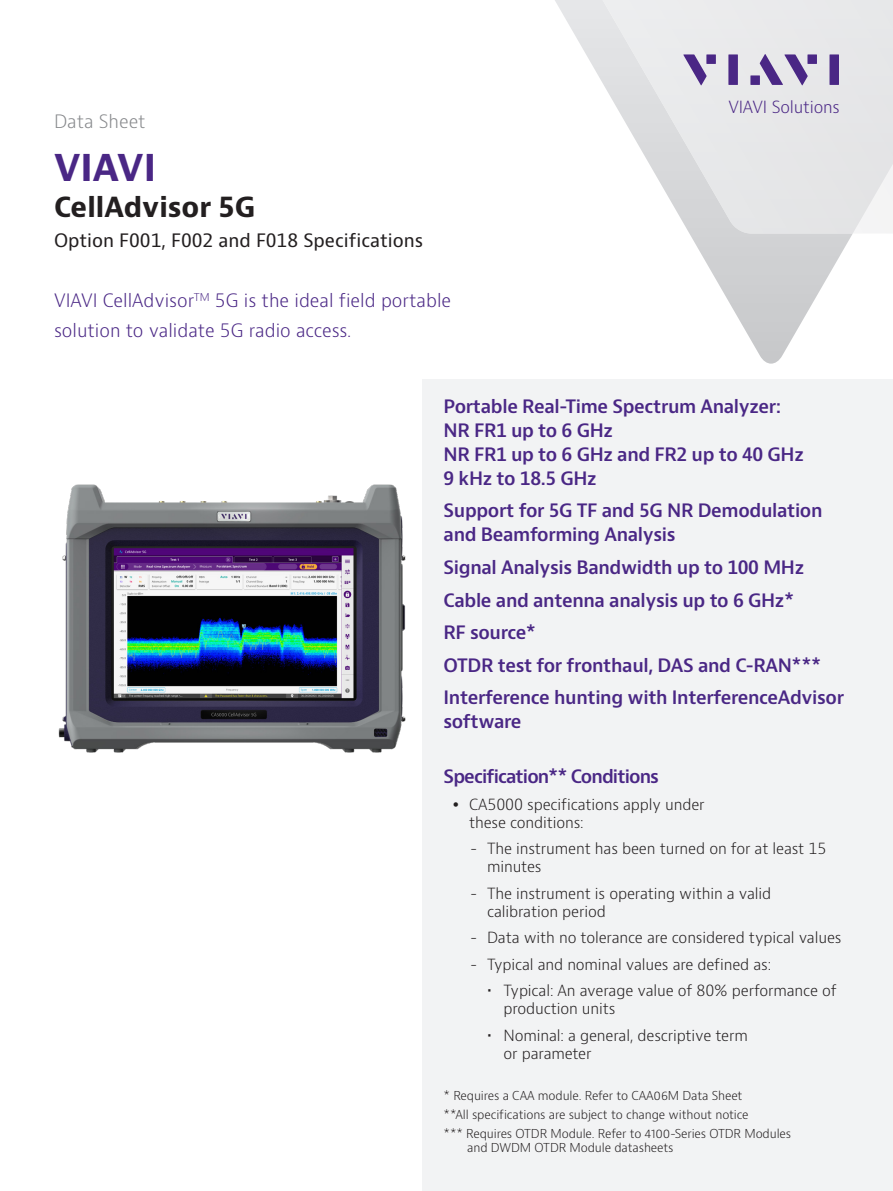
<style>
.page{position:relative;width:893px;height:1191px;background:#fff}
.page>*{position:absolute;margin:0;border:0;box-sizing:border-box;transform-origin:0 0}
.H1_Brand_Sub-Brand_2{font:700 36px "Bernino Sans";color:#4a2785}
.H2_Product_18_24{font:700 27px "Bernino Sans";color:#231f20}
.H2_Bullet_Heading_Pu{font:600 18px/24px "Bernino Sans";letter-spacing:-.02em;color:#4a2785}
.P_Intro_12_20{font:300 18px/30px "Bernino Sans";color:#4a2785}
.H3_Product_Descripto{font:18px "Bernino Sans";color:#231f20}
.H2_Bullet_Heading_Pu-2{font:600 18px "Bernino Sans";letter-spacing:-.05em;color:#4a2785}
.P_DocType{font:300 18px "Bernino Sans";color:#87898c}
.t1{font:300 16.35px "Bernino Sans";letter-spacing:-.01em;color:#4a2785}
.t2{font:300 15px/18px "Bernino Sans";letter-spacing:-.01em;color:#231f20}
.P_10_16{font:300 12px/14.4px "Bernino Sans";letter-spacing:-.01em;color:#231f20}
</style>
<div class="page">
<svg style="left:690px;top:234px;width:162px;height:130px"></svg>
<svg style="left:555px;top:0;width:338px;height:234px"></svg>
<svg style="left:683px;top:54px;width:24px;height:31px"></svg>
<div style="left:706px;top:54px;width:10px;height:10px;background:#4a2785"></div>
<div style="left:728px;top:54px;width:10px;height:31px;background:#4a2785"></div>
<div style="left:807px;top:54px;width:10px;height:10px;background:#4a2785"></div>
<div style="left:829px;top:54px;width:10px;height:31px;background:#4a2785"></div>
<svg style="left:760px;top:54px;width:48px;height:31px"></svg>
<div style="left:750px;top:75px;width:10px;height:10px;background:#4a2785"></div>
<div style="left:423px;top:380px;width:470px;height:811px;background:#f2f3f4"></div>
<img style="left:58px;top:464px;width:365px;height:316px">
<p class="P_DocType" style="left:54px;top:109px;width:93px">Data Sheet</p>
<p class="H1_Brand_Sub-Brand_2" style="left:54px;top:144px;width:104px">VIAVI</p>
<p class="H2_Product_18_24" style="left:54px;top:189px;width:203px">CellAdvisor 5G</p>
<p class="H3_Product_Descripto" style="left:54px;top:228px;width:371px">Option F001, F002 and F018 Specifications</p>
<p class="P_Intro_12_20" style="left:54px;top:285px;width:399px">VIAVI CellAdvisor<sup>TM</sup> 5G is the ideal field portable solution to validate 5G radio access.</p>
<p class="t1" style="left:728px;top:96px;width:113px">VIAVI Solutions</p>
<p class="H2_Bullet_Heading_Pu" style="left:444px;top:395px;width:362px">Portable Real-Time Spectrum Analyzer:<br>NR FR1 up to 6 GHz<br>NR FR1 up to 6 GHz and FR2 up to 40 GHz<br>9 kHz to 18.5 GHz</p>
<p class="H2_Bullet_Heading_Pu" style="left:444px;top:499px;width:380px">Support for 5G TF and 5G NR Demodulation and Beamforming Analysis</p>
<p class="H2_Bullet_Heading_Pu" style="left:444px;top:556px;width:362px">Signal Analysis Bandwidth up to 100 MHz</p>
<p class="H2_Bullet_Heading_Pu" style="left:444px;top:588px;width:352px">Cable and antenna analysis up to 6 GHz*</p>
<p class="H2_Bullet_Heading_Pu" style="left:444px;top:621px;width:94px">RF source*</p>
<p class="H2_Bullet_Heading_Pu" style="left:444px;top:653px;width:379px">OTDR test for fronthaul, DAS and C-RAN***</p>
<p class="H2_Bullet_Heading_Pu" style="left:444px;top:686px;width:402px">Interference hunting with InterferenceAdvisor software</p>
<p class="H2_Bullet_Heading_Pu-2" style="left:444px;top:765px;width:217px">Specification** Conditions</p>
<p class="t2" style="left:469px;top:795px;width:237px">CA5000 specifications apply under these conditions:</p>
<p class="t2" style="left:487px;top:840px;width:341px;text-indent:-17px">- The instrument has been turned on for at least 15 minutes</p>
<p class="t2" style="left:487px;top:884px;width:286px;text-indent:-17px">- The instrument is operating within a valid calibration period</p>
<p class="t2" style="left:471px;top:929px;width:372px">- Data with no tolerance are considered typical values</p>
<p class="t2" style="left:471px;top:955px;width:302px">- Typical and nominal values are defined as:</p>
<p class="t2" style="left:504px;top:982px;width:335px">Typical: An average value of 80% performance of production units</p>
<p class="t2" style="left:504px;top:1026px;width:246px">Nominal: a general, descriptive term or parameter</p>
<p class="P_10_16" style="left:444px;top:1089px;width:300px">* Requires a CAA module. Refer to CAA06M Data Sheet</p>
<p class="P_10_16" style="left:444px;top:1107px;width:307px">**All specifications are subject to change without notice</p>
<p class="P_10_16" style="left:467px;top:1126px;width:325px;text-indent:-24px">*** Requires OTDR Module. Refer to 4100-Series OTDR Modules and DWDM OTDR Module datasheets</p>
</div>
